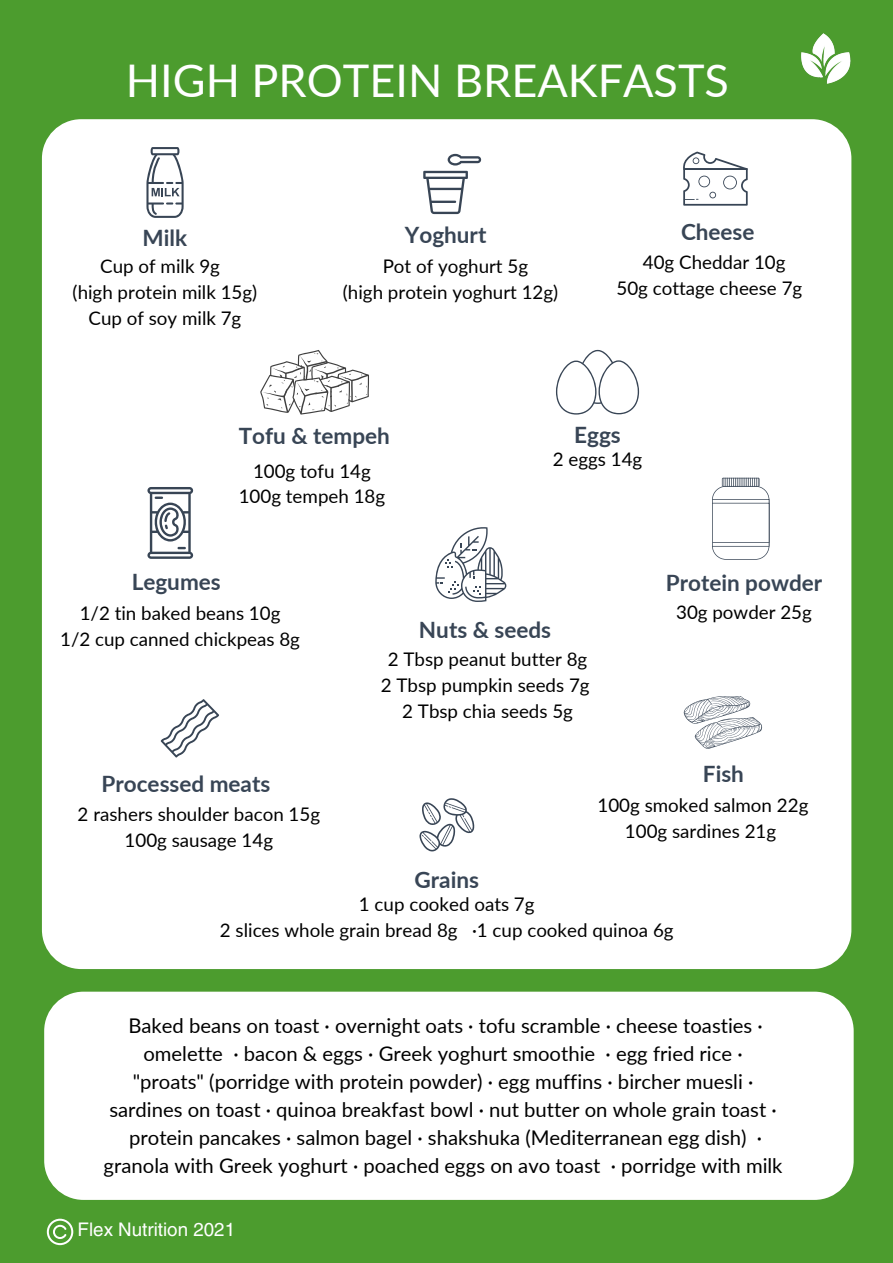
<style>
.page{position:relative;width:893px;height:1263px;background:#4c9c2e}
.page>*{position:absolute;margin:0;border:0;box-sizing:border-box;transform-origin:0 0}
.t1{font:45px "Lato";color:#fff}
.t2{font:700 22.58px "Lato";color:#384555}
.t3{font:700 22.5px "Lato";color:#384555}
.t4{font:20.25px "Lato";color:#000}
.t5{font:18.75px "Lato";color:#000}
.t6{font:18.75px "Helvetica LT Std";color:#fff}
</style>
<div class="page">
<div style="left:42px;top:119px;width:809px;height:850px;background:#fff"></div>
<svg style="left:423px;top:154px;width:58px;height:60px;background:#d4d7da"></svg>
<img style="left:801px;top:33px;width:50px;height:51px">
<svg style="left:47px;top:1219px;width:26px;height:26px"></svg>
<div style="left:44px;top:992px;width:809px;height:208px;background:#fff"></div>
<svg style="left:682px;top:152px;width:65px;height:54px;background:#dcdee1"></svg>
<svg style="left:683px;top:696px;width:80px;height:54px;background:#dfe1e3"></svg>
<svg style="left:435px;top:527px;width:71px;height:75px;background:#d7dadd"></svg>
<svg style="left:146px;top:147px;width:38px;height:71px;background:#c6cacf"></svg>
<svg style="left:556px;top:350px;width:83px;height:65px;background:#eeeff0"></svg>
<svg style="left:147px;top:487px;width:46px;height:72px;background:#b3b8be"></svg>
<svg style="left:161px;top:699px;width:58px;height:58px;background:#dee0e3"></svg>
<svg style="left:712px;top:478px;width:57px;height:82px;background:#ebecee"></svg>
<svg style="left:419px;top:798px;width:55px;height:54px;background:#d7d9dd"></svg>
<svg style="left:260px;top:350px;width:109px;height:65px;background:#e1e1e1"></svg>
<p class="t1" style="left:126px;top:52px;width:605px">HIGH PROTEIN BREAKFASTS</p>
<p class="t3" style="left:143px;top:224px;width:46px">Milk</p>
<p class="t3" style="left:405px;top:220px;width:83px">Yoghurt</p>
<p class="t5" style="left:100px;top:254px;width:121px">Cup of milk 9g</p>
<p class="t5" style="left:73px;top:280px;width:186px">(high protein milk 15g)</p>
<p class="t5" style="left:88px;top:306px;width:154px">Cup of soy milk 7g</p>
<p class="t5" style="left:383px;top:254px;width:147px">Pot of yoghurt 5g</p>
<p class="t5" style="left:343px;top:280px;width:217px">(high protein yoghurt 12g)</p>
<p class="t3" style="left:681px;top:218px;width:75px">Cheese</p>
<p class="t5" style="left:643px;top:250px;width:144px">40g Cheddar 10g</p>
<p class="t5" style="left:616px;top:276px;width:187px">50g cottage cheese 7g</p>
<p class="t3" style="left:239px;top:422px;width:153px">Tofu &amp; tempeh</p>
<p class="t3" style="left:574px;top:420px;width:48px">Eggs</p>
<p class="t5" style="left:253px;top:459px;width:119px">100g tofu 14g</p>
<p class="t5" style="left:239px;top:485px;width:148px">100g tempeh 18g</p>
<p class="t5" style="left:553px;top:448px;width:91px">2 eggs 14g</p>
<p class="t3" style="left:132px;top:568px;width:91px">Legumes</p>
<p class="t3" style="left:666px;top:569px;width:158px">Protein powder</p>
<p class="t5" style="left:80px;top:601px;width:202px">1/2 tin baked beans 10g</p>
<p class="t5" style="left:676px;top:601px;width:137px">30g powder 25g</p>
<p class="t5" style="left:60px;top:627px;width:241px">1/2 cup canned chickpeas 8g</p>
<p class="t3" style="left:419px;top:616px;width:134px">Nuts &amp; seeds</p>
<p class="t3" style="left:102px;top:769px;width:170px">Processed meats</p>
<p class="t5" style="left:78px;top:802px;width:244px">2 rashers shoulder bacon 15g</p>
<p class="t5" style="left:125px;top:828px;width:150px">100g sausage 14g</p>
<p class="t5" style="left:388px;top:648px;width:201px">2 Tbsp peanut butter 8g</p>
<p class="t5" style="left:381px;top:674px;width:210px">2 Tbsp pumpkin seeds 7g</p>
<p class="t5" style="left:402px;top:700px;width:172px">2 Tbsp chia seeds 5g</p>
<p class="t2" style="left:414px;top:865px;width:66px">Grains</p>
<p class="t3" style="left:703px;top:760px;width:43px">Fish</p>
<p class="t5" style="left:597px;top:793px;width:212px">100g smoked salmon 22g</p>
<p class="t5" style="left:625px;top:819px;width:153px">100g sardines 21g</p>
<p class="t5" style="left:359px;top:893px;width:177px">1 cup cooked oats 7g</p>
<p class="t5" style="left:220px;top:918px;width:455px">2 slices whole grain bread 8g ·1 cup cooked quinoa 6g</p>
<p class="t4" style="left:128px;top:1012px;width:636px">Baked beans on toast · overnight oats · tofu scramble · cheese toasties ·</p>
<p class="t4" style="left:143px;top:1041px;width:601px">omelette · bacon &amp; eggs · Greek yoghurt smoothie · egg fried rice ·</p>
<p class="t4" style="left:133px;top:1069px;width:622px">"proats" (porridge with protein powder) · egg muffins · bircher muesli ·</p>
<p class="t4" style="left:109px;top:1097px;width:669px">sardines on toast · quinoa breakfast bowl · nut butter on whole grain toast ·</p>
<p class="t4" style="left:129px;top:1125px;width:634px">protein pancakes · salmon bagel · shakshuka (Mediterranean egg dish) ·</p>
<p class="t4" style="left:104px;top:1153px;width:680px">granola with Greek yoghurt · poached eggs on avo toast · porridge with milk</p>
<p class="t6" style="left:78px;top:1222px;width:159px">Flex Nutrition 2021</p>
</div>
